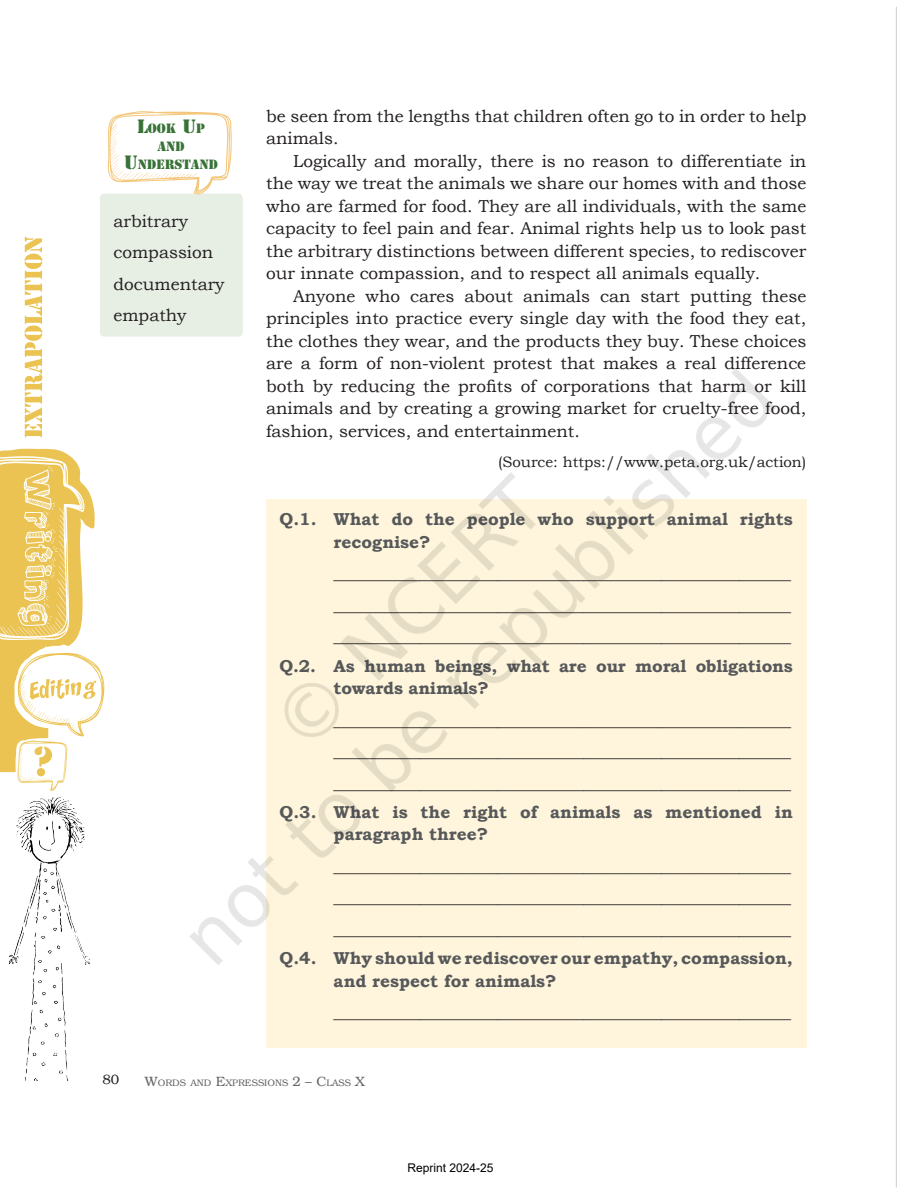
<style>
.page{position:relative;width:903px;height:1191px;background:#fff}
.page>*{position:absolute;margin:0;border:0;box-sizing:border-box;transform-origin:0 0}
.t1{font:17.25px/22.5px "Bookman Old Style";color:#231f20;text-align:justify}
.t2{font:700 17.25px/22.5px "Bookman Old Style";color:#57585a}
.t3{font:15px "Bookman Old Style";color:#231f20}
.t4{font:13.5px "Bookman";color:#231f20}
.t5{font:12.6px/18px "Stencil Std";color:#387237;text-align:center}
.t6{font:12px "Arial";color:#000}
.t7{font:9.45px "Bookman";color:#636366}
.s1{font-size:18px}
.s2{font-size:13.5px}
</style>
<div class="page">
<img style="left:0;top:7px;width:897px;height:1181px">
<img style="left:86px;top:293px;width:707px;height:707px">
<p class="t5" style="left:124px;top:119px;width:96px"><span class="s1">L</span>OOK <span class="s1">U</span>P<br>AND<br><span class="s1">U</span>NDERSTAND</p>
<p class="t1" style="left:113px;top:205px;width:113px;line-height:31.5px;text-align:left">arbitrary compassion documentary empathy</p>
<p class="t1" style="left:266px;top:105px;width:541px">be seen from the lengths that children often go to in order to help animals.</p>
<p class="t1" style="left:266px;top:150px;width:541px;text-indent:27px">Logically and morally, there is no reason to differentiate in the way we treat the animals we share our homes with and those who are farmed for food. They are all individuals, with the same capacity to feel pain and fear. Animal rights help us to look past the arbitrary distinctions between different species, to rediscover our innate compassion, and to respect all animals equally.</p>
<p class="t1" style="left:266px;top:285px;width:541px;text-indent:27px">Anyone who cares about animals can start putting these principles into practice every single day with the food they eat, the clothes they wear, and the products they buy. These choices are a form of non-violent protest that makes a real difference both by reducing the profits of corporations that harm or kill animals and by creating a growing market for cruelty-free food, fashion, services, and entertainment.</p>
<p class="t3" style="left:498px;top:452px;width:310px">(Source: https://www.peta.org.uk/action)</p>
<p class="t2" style="left:333px;top:508px;width:460px;text-indent:-54px">Q.1. What do the people who support animal rights recognise?</p>
<p class="t1" style="left:333px;top:558px;width:459px;line-height:31.5px">_____________________________________________________ _____________________________________________________ _____________________________________________________</p>
<p class="t2" style="left:333px;top:654px;width:460px;text-indent:-54px">Q.2. As human beings, what are our moral obligations towards animals?</p>
<p class="t1" style="left:333px;top:704px;width:459px;line-height:31.5px">_____________________________________________________ _____________________________________________________ _____________________________________________________</p>
<p class="t2" style="left:333px;top:800px;width:460px;text-indent:-54px">Q.3. What is the right of animals as mentioned in paragraph three?</p>
<p class="t1" style="left:333px;top:850px;width:459px;line-height:31.5px">_____________________________________________________ _____________________________________________________ _____________________________________________________</p>
<p class="t2" style="left:333px;top:947px;width:460px;text-indent:-54px">Q.4. Why should we rediscover our empathy, compassion, and respect for animals?</p>
<p class="t1" style="left:333px;top:1001px;width:459px">_____________________________________________________</p>
<p class="t4" style="left:102px;top:1072px;width:18px">80</p>
<p class="t7" style="left:145px;top:1077px;width:221px"><span class="s2">W</span>ORDS AND <span class="s2">E</span>XPRESSIONS <span class="s2">2 – C</span>LASS <span class="s2">X</span></p>
<p class="t6" style="left:407px;top:1160px;width:88px">Reprint 2024-25</p>
</div>
